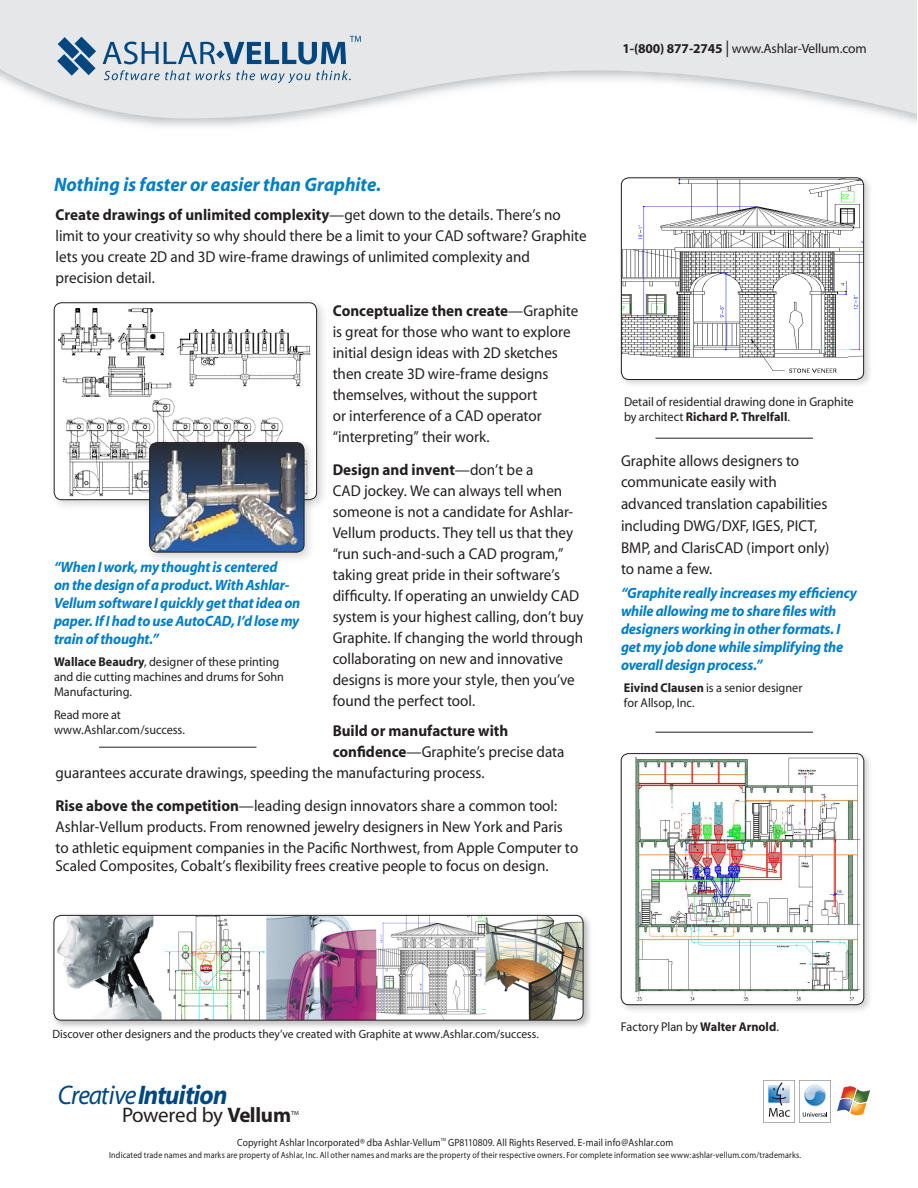
<style>
.page{position:relative;width:918px;height:1188px;background:#fff}
.page>*{position:absolute;margin:0;border:0;box-sizing:border-box;transform-origin:0 0}
.t1{font:italic 700 27px "Myriad";letter-spacing:-.03em;color:#00477f;scale:.95 1}
.t2{font:21px "Myriad";letter-spacing:-.02em;color:#231f20}
.Romance{font:italic 700 19.5px "Myriad";color:#007ec5;scale:.96 1}
.body{font:15.75px/21px "Myriad";color:#231f20;scale:.96 1}
.body-2{font:700 15.75px "Myriad";color:#231f20;scale:.96 1}
.body-front{font:italic 700 15px/18px "Myriad";letter-spacing:-.015em;color:#007ec5;scale:.96 1}
.t3{font:13.5px "Myriad";letter-spacing:-.01em;color:#231f20}
.body-front-2{font:12.75px/15px "Myriad";color:#231f20;scale:.96 1}
.body-3{font:12px "Myriad";color:#231f20;scale:.96 1}
.caption_contact_info{font:10.5px "Myriad";letter-spacing:.015em;color:#231f20;scale:.9 1}
.caption_contact_info-2{font:9px "Myriad";letter-spacing:.02em;color:#231f20;scale:.9 1}
.t4{font:6px "Myriad";color:#231f20}
.caption_contact_info-3{font:4.5px "Myriad";color:#231f20;scale:.9 1}
.s1{font-weight:700}
.s2{font-size:16.5px}
.s3{font-weight:400}
</style>
<div class="page">
<svg style="left:0;top:0;width:916px;height:123px;fill:#e6e7e9"></svg>
<svg style="left:104px;top:70px;width:151px;height:10px"></svg>
<svg style="left:261px;top:70px;width:90px;height:13px"></svg>
<svg style="left:57px;top:37px;width:39px;height:39px"></svg>
<svg style="left:103px;top:36px;width:258px;height:28px"></svg>
<svg style="left:837px;top:1086px;width:33px;height:29px"></svg>
<svg style="left:763px;top:1080px;width:68px;height:43px"></svg>
<img style="left:766px;top:1081px;width:26px;height:26px">
<img style="left:803px;top:1083px;width:24px;height:24px">
<div style="left:618px;top:174px;width:256px;height:216px;background:#231f20;opacity:.2"></div>
<img style="left:621px;top:178px;width:243px;height:202px;border-radius:8px">
<div style="left:621px;top:178px;width:243px;height:202px;border:1px solid #231f20;border-radius:8px"></div>
<div style="left:50px;top:911px;width:544px;height:120px;background:#231f20;opacity:.3"></div>
<img style="left:54px;top:915px;width:529px;height:105px;border-radius:8px">
<div style="left:54px;top:915px;width:530px;height:106px;border:1px solid #231f20;border-radius:8px"></div>
<div style="left:617px;top:750px;width:257px;height:265px;background:#231f20;opacity:.2"></div>
<div style="left:621px;top:754px;width:243px;height:251px;background:#fff;border-radius:8px"></div>
<img style="left:635px;top:754px;width:229px;height:250px">
<div style="left:621px;top:753px;width:243px;height:252px;border:1px solid #231f20;border-radius:8px"></div>
<div style="left:48px;top:297px;width:281px;height:216px;background:#231f20;opacity:.2"></div>
<img style="left:54px;top:303px;width:263px;height:197px;border-radius:8px">
<div style="left:54px;top:303px;width:263px;height:197px;border:1px solid #231f20;border-radius:8px"></div>
<hr style="left:656px;top:438px;width:157px;height:1px;background:#231f20">
<hr style="left:656px;top:732px;width:157px;height:1px;background:#231f20">
<hr style="left:99px;top:747px;width:157px;height:1px;background:#231f20">
<div style="left:144px;top:437px;width:173px;height:127px;background:#231f20;opacity:.2"></div>
<img style="left:150px;top:443px;width:154px;height:109px;border-radius:8px">
<div style="left:149px;top:442px;width:155px;height:110px;border:1px solid #231f20;border-radius:8px"></div>
<p class="t3" style="left:622px;top:42px;width:246px"><span class="s1">1-(800) 877-2745</span> <span class="s2">|</span> www.Ashlar-Vellum.com</p>
<p class="Romance" style="left:54px;top:174px;width:343px">Nothing is faster or easier than Graphite.</p>
<p class="body" style="left:56px;top:205px;width:555px"><span class="s1">Create drawings of unlimited complexity</span>—get down to the details. There’s no limit to your creativity so why should there be a limit to your CAD software? Graphite lets you create 2D and 3D wire-frame drawings of unlimited complexity and precision detail.</p>
<p class="body" style="left:333px;top:301px;width:257px"><span class="s1">Conceptualize then create</span>—Graphite is great for those who want to explore initial design ideas with 2D sketches then create 3D wire-frame designs themselves, without the support<br>or interference of a CAD operator “interpreting” their work.</p>
<p class="body" style="left:333px;top:460px;width:263px"><span class="s1">Design and invent</span>—don’t be a<br>CAD jockey. We can always tell when someone is not a candidate for Ashlar-Vellum products. They tell us that they “run such-and-such a CAD program,” taking great pride in their software’s difficulty. If operating an unwieldy CAD system is your highest calling, don’t buy Graphite. If changing the world through collaborating on new and innovative designs is more your style, then you’ve found the perfect tool.</p>
<p class="body-2" style="left:333px;top:723px;width:184px">Build or manufacture with</p>
<p class="body" style="left:333px;top:742px;width:243px"><span class="s1">confidence</span>—Graphite’s precise data</p>
<p class="body" style="left:56px;top:763px;width:449px">guarantees accurate drawings, speeding the manufacturing process.</p>
<p class="body" style="left:56px;top:796px;width:546px"><span class="s1">Rise above the competition</span>—leading design innovators share a common tool:<br>Ashlar-Vellum products. From renowned jewelry designers in New York and Paris to athletic equipment companies in the Pacific Northwest, from Apple Computer to</p>
<p class="body" style="left:56px;top:856px;width:515px">Scaled Composites, Cobalt’s flexibility frees creative people to focus on design.</p>
<p class="body-front" style="left:54px;top:558px;width:258px">“When I work, my thought is centered<br>on the design of a product. With Ashlar-Vellum software I quickly get that idea on paper. If I had to use AutoCAD, I’d lose my train of thought.”</p>
<p class="body-front-2" style="left:54px;top:655px;width:241px"><span class="s1">Wallace Beaudry</span>, designer of these printing and die cutting machines and drums for Sohn<br>Manufacturing.</p>
<p class="body-front-2" style="left:54px;top:707px;width:71px">Read more at</p>
<p class="body-front-2" style="left:54px;top:722px;width:138px">www.Ashlar.com/success.</p>
<p class="body-front-2" style="left:624px;top:394px;width:241px">Detail of residential drawing done in Graphite by architect <span class="s1">Richard P. Threlfall</span>.</p>
<p class="body" style="left:621px;top:450px;width:187px;line-height:21.8px">Graphite allows designers to communicate easily with</p>
<p class="body" style="left:621px;top:494px;width:217px;line-height:21.8px">advanced translation capabilities including DWG/DXF, IGES, PICT,</p>
<p class="body" style="left:621px;top:538px;width:219px">BMP, and ClarisCAD (import only)</p>
<p class="body" style="left:621px;top:559px;width:97px">to name a few.</p>
<p class="body-front" style="left:621px;top:584px;width:247px">“Graphite really increases my efficiency while allowing me to share files with designers working in other formats. I get my job done while simplifying the overall design process.”</p>
<p class="body-front-2" style="left:624px;top:681px;width:187px"><span class="s1">Eivind Clausen</span> is a senior designer</p>
<p class="body-front-2" style="left:624px;top:696px;width:75px">for Allsop, Inc.</p>
<p class="body-3" style="left:52px;top:1028px;width:508px">Discover other designers and the products they’ve created with Graphite at www.Ashlar.com/success.</p>
<p class="t1" style="left:58px;top:1081px;width:180px"><span class="s3">Creative</span>Intuition</p>
<p class="t2" style="left:122px;top:1105px;width:170px">Powered by <span class="s1">Vellum</span></p>
<p class="t4" style="left:291px;top:1110px;width:9px">TM</p>
<p class="body-front-2" style="left:621px;top:1020px;width:166px">Factory Plan by <span class="s1">Walter Arnold</span>.</p>
<p class="caption_contact_info" style="left:237px;top:1137px;width:227px">Copyright Ashlar Incorporated® dba Ashlar-Vellum</p>
<p class="caption_contact_info-3" style="left:441px;top:1137px;width:7px">TM</p>
<p class="caption_contact_info" style="left:448px;top:1137px;width:252px">GP8110809. All Rights Reserved. E-mail info@Ashlar.com</p>
<p class="caption_contact_info-2" style="left:109px;top:1151px;width:770px">Indicated trade names and marks are property of Ashlar, Inc. All other names and marks are the property of their respective owners. For complete information see www:ashlar-vellum.com/trademarks.</p>
</div>
